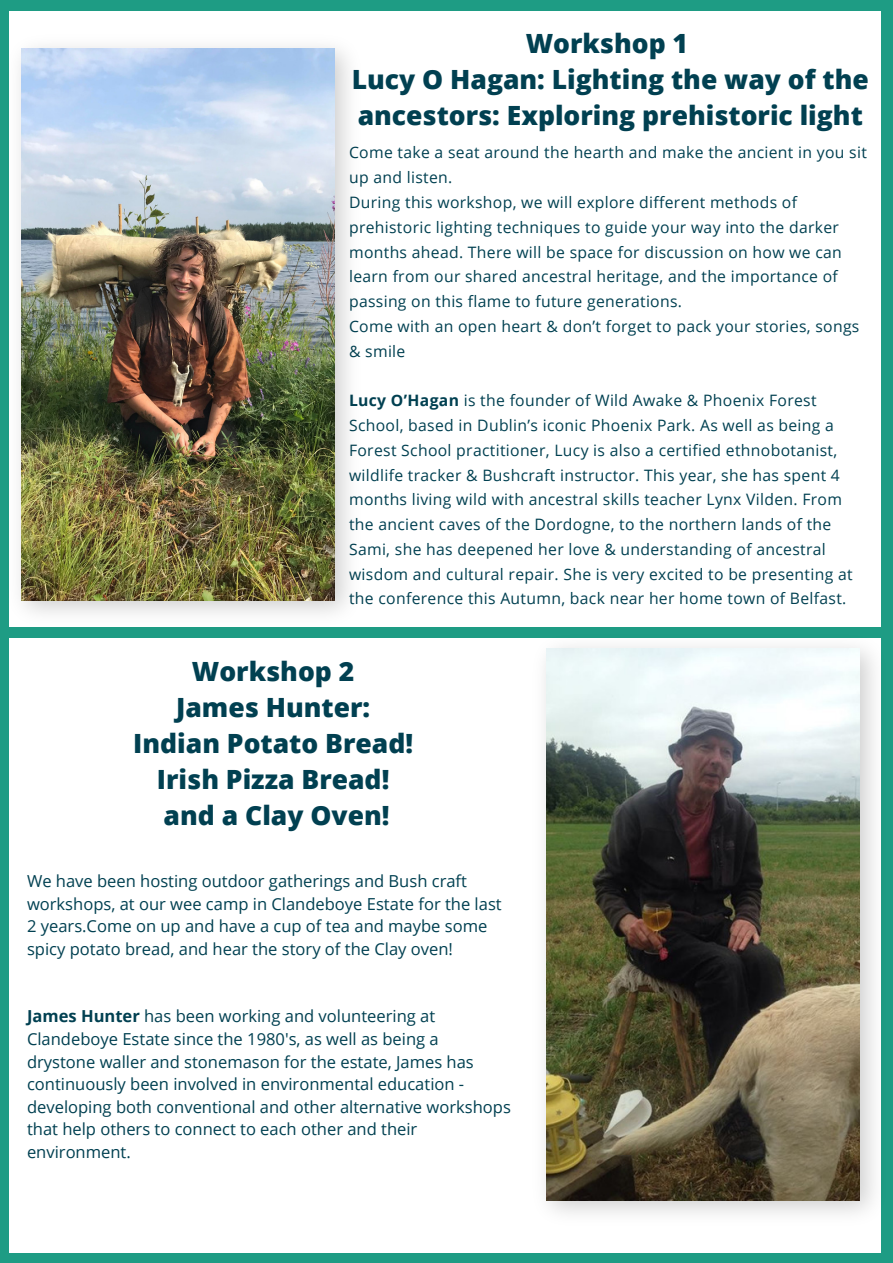
<style>
.page{position:relative;width:893px;height:1263px;background:#1e9c84}
.page>*{position:absolute;margin:0;border:0;box-sizing:border-box;transform-origin:0 0}
.t1{font:800 26.55px/36px "Open Sans";color:#014051;text-align:center}
.t2{font:16.5px/22.5px "Open Sans";color:#014051}
.t3{font:15.75px/24.8px "Open Sans";letter-spacing:.02em;color:#014051}
.s1{font-weight:700}
</style>
<div class="page">
<div style="left:9px;top:11px;width:871px;height:616px;background:#fff"></div>
<div style="left:9px;top:638px;width:871px;height:615px;background:#fff"></div>
<img style="left:544px;top:625px;width:337px;height:611px">
<img style="left:546px;top:648px;width:313px;height:552px">
<img style="left:19px;top:46px;width:330px;height:568px">
<img style="left:21px;top:48px;width:314px;height:552px">
<h1 class="t1" style="left:352px;top:25px;width:519px">Workshop 1<br>Lucy O Hagan: Lighting the way of the ancestors: Exploring prehistoric light</h1>
<p class="t3" style="left:349px;top:140px;width:519px">Come take a seat around the hearth and make the ancient in you sit up and listen.<br>During this workshop, we will explore different methods of prehistoric lighting techniques to guide your way into the darker months ahead. There will be space for discussion on how we can learn from our shared ancestral heritage, and the importance of passing on this flame to future generations.<br>Come with an open heart &amp; don’t forget to pack your stories, songs &amp; smile</p>
<p class="t3" style="left:349px;top:388px;width:505px"><span class="s1">Lucy O’Hagan</span> is the founder of Wild Awake &amp; Phoenix Forest School, based in Dublin’s iconic Phoenix Park. As well as being a Forest School practitioner, Lucy is also a certified ethnobotanist, wildlife tracker &amp; Bushcraft instructor. This year, she has spent 4 months living wild with ancestral skills teacher Lynx Vilden. From the ancient caves of the Dordogne, to the northern lands of the Sami, she has deepened her love &amp; understanding of ancestral wisdom and cultural repair. She is very excited to be presenting at the conference this Autumn, back near her home town of Belfast.</p>
<h1 class="t1" style="left:133px;top:653px;width:281px">Workshop 2<br>James Hunter:<br>Indian Potato Bread!<br>Irish Pizza Bread! and a Clay Oven!</h1>
<p class="t2" style="left:27px;top:870px;width:476px">We have been hosting outdoor gatherings and Bush craft workshops, at our wee camp in Clandeboye Estate for the last 2 years.Come on up and have a cup of tea and maybe some spicy potato bread, and hear the story of the Clay oven!</p>
<p class="t2" style="left:27px;top:1005px;width:485px"><span class="s1">James Hunter</span> has been working and volunteering at Clandeboye Estate since the 1980's, as well as being a drystone waller and stonemason for the estate, James has continuously been involved in environmental education - developing both conventional and other alternative workshops that help others to connect to each other and their environment.</p>
</div>
